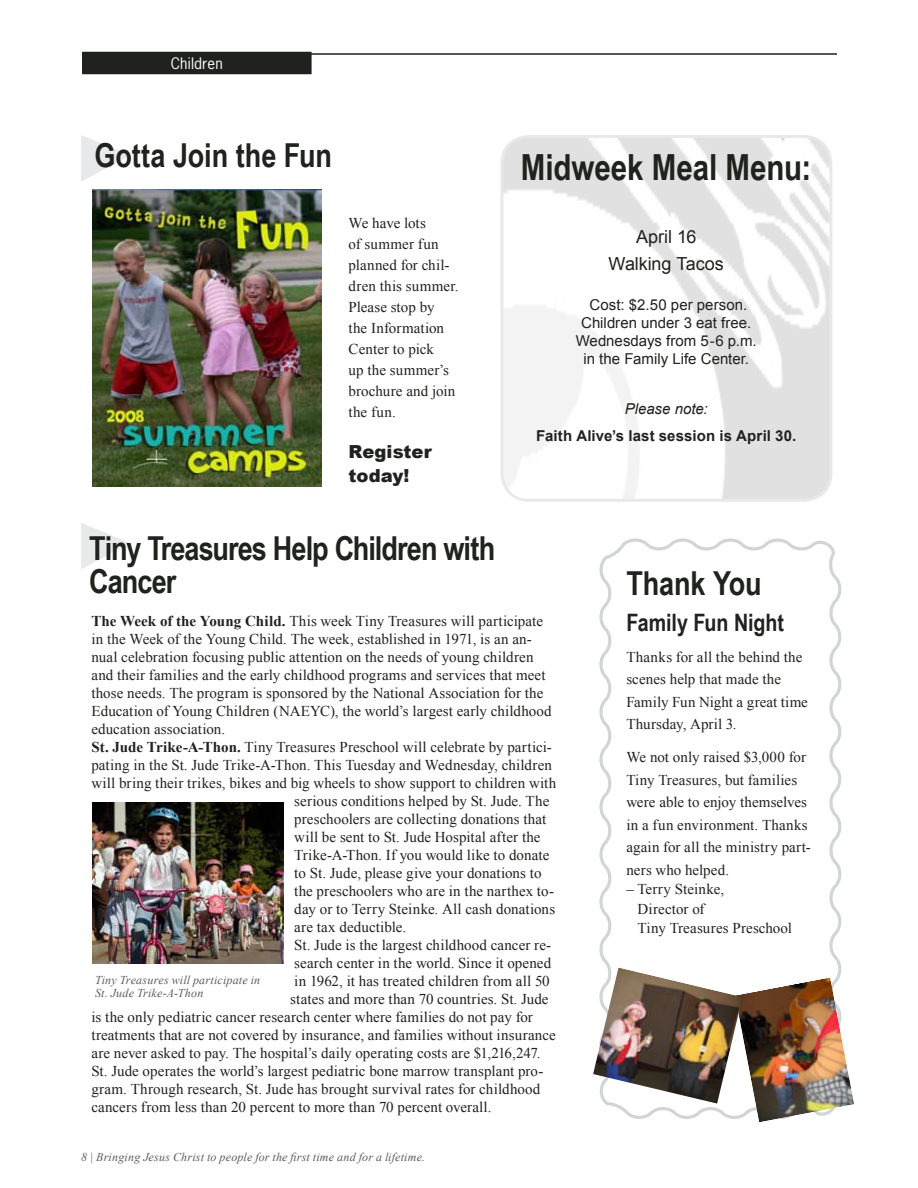
<style>
.page{position:relative;width:918px;height:1188px;background:#fff}
.page>*{position:absolute;margin:0;border:0;box-sizing:border-box;transform-origin:0 0}
.t1{font:700 36px "Arial Narrow";color:#1f221d}
.t2{font:700 33px/33px "Arial Narrow";letter-spacing:-.025em;color:#1f221d}
.t3{font:700 33px "Arial Narrow";letter-spacing:-.005em;color:#1f221d}
.t4{font:700 24px "Arial Narrow";color:#1f221d}
.t5{font:18px/27px "Arial";letter-spacing:-.01em;color:#1f221d;text-align:center}
.t6{font:900 18px/24px "Arial";color:#1f221d}
.t7{font:15px/21px "Times New Roman";letter-spacing:.005em;color:#1f221d}
.t8{font:15px/18px "Arial";color:#1f221d;text-align:center}
.t9{font:700 15px "Arial";letter-spacing:.01em;color:#1f221d}
.t10{font:italic 15px "Arial";color:#1f221d}
.t11{font:15px "News Gothic Std";letter-spacing:.01em;color:#fff}
.t12{font:italic 12px/13.5px "Times New Roman";letter-spacing:.015em;color:#585e5c}
.s1{font-weight:700}
</style>
<div class="page">
<hr style="left:115px;top:53px;width:722px;height:2px;background:#1f221d">
<div style="left:83px;top:52px;width:228px;height:22px;background:#1f221d"></div>
<img style="left:504px;top:137px;width:327px;height:361px">
<div style="left:500px;top:135px;width:332px;height:367px;border:3px solid #d1d5d5;border-radius:27px"></div>
<svg style="left:81px;top:135px;width:49px;height:47px"></svg>
<img style="left:92px;top:189px;width:230px;height:297px">
<svg style="left:599px;top:538px;width:243px;height:581px"></svg>
<svg style="left:81px;top:523px;width:49px;height:46px"></svg>
<img style="left:735px;top:977px;width:119px;height:145px">
<img style="left:593px;top:968px;width:149px;height:136px">
<img style="left:92px;top:802px;width:192px;height:162px">
<p class="t11" style="left:171px;top:54px;width:53px">Children</p>
<h2 class="t3" style="left:94px;top:130px;width:239px">Gotta Join the Fun</h2>
<p class="t7" style="left:349px;top:212px;width:111px">We have lots<br>of summer fun planned for chil&shy;dren this summer.<br>Please stop by<br>the Information<br>Center to pick<br>up the summer’s brochure and join the fun.</p>
<p class="t6" style="left:349px;top:439px;width:85px">Register today!</p>
<h1 class="t1" style="left:521px;top:140px;width:292px">Midweek Meal Menu:</h1>
<p class="t5" style="left:609px;top:223px;width:117px">April 16<br>Walking Tacos</p>
<p class="t8" style="left:576px;top:296px;width:182px">Cost: $2.50 per person.<br>Children under 3 eat free.<br>Wednesdays from 5-6 p.m. in the Family Life Center.</p>
<p class="t10" style="left:625px;top:399px;width:84px">Please note:</p>
<p class="t9" style="left:536px;top:425px;width:262px">Faith Alive’s last session is April 30.</p>
<h2 class="t2" style="left:89px;top:531px;width:407px">Tiny Treasures Help Children with<br>Cancer</h2>
<p class="t7" style="left:91px;top:610px;width:453px"><span class="s1">The Week of the Young Child.</span> This week Tiny Treasures will participate</p>
<p class="t7" style="left:91px;top:628px;width:442px">in the Week of the Young Child. The week, established in 1971, is an an-</p>
<p class="t7" style="left:91px;top:646px;width:444px">nual celebration focusing public attention on the needs of young children</p>
<p class="t7" style="left:91px;top:664px;width:456px">and their families and the early childhood programs and services that meet</p>
<p class="t7" style="left:91px;top:682px;width:454px">those needs. The program is sponsored by the National Association for the</p>
<p class="t7" style="left:91px;top:700px;width:462px">Education of Young Children (NAEYC), the world’s largest early childhood</p>
<p class="t7" style="left:91px;top:718px;width:135px">education association.</p>
<p class="t7" style="left:91px;top:736px;width:462px"><span class="s1">St. Jude Trike-A-Thon.</span> Tiny Treasures Preschool will celebrate by partici-</p>
<p class="t7" style="left:91px;top:754px;width:462px">pating in the St. Jude Trike-A-Thon. This Tuesday and Wednesday, children</p>
<p class="t7" style="left:91px;top:772px;width:466px">will bring their trikes, bikes and big wheels to show support to children with</p>
<p class="t7" style="left:294px;top:790px;width:257px">serious conditions helped by St. Jude. The</p>
<p class="t7" style="left:294px;top:808px;width:254px">preschoolers are collecting donations that</p>
<p class="t7" style="left:294px;top:826px;width:248px">will be sent to St. Jude Hospital after the</p>
<p class="t7" style="left:294px;top:844px;width:257px">Trike-A-Thon. If you would like to donate</p>
<p class="t7" style="left:294px;top:862px;width:249px">to St. Jude, please give your donations to</p>
<p class="t7" style="left:294px;top:880px;width:261px">the preschoolers who are in the narthex to-</p>
<p class="t7" style="left:294px;top:898px;width:262px">day or to Terry Steinke. All cash donations</p>
<p class="t7" style="left:294px;top:916px;width:113px">are tax deductible.</p>
<p class="t7" style="left:294px;top:934px;width:259px">St. Jude is the largest childhood cancer re-</p>
<p class="t7" style="left:294px;top:952px;width:259px">search center in the world. Since it opened</p>
<p class="t7" style="left:294px;top:970px;width:257px">in 1962, it has treated children from all 50</p>
<p class="t7" style="left:290px;top:988px;width:260px">states and more than 70 countries. St. Jude</p>
<p class="t7" style="left:91px;top:1006px;width:443px">is the only pediatric cancer research center where families do not pay for</p>
<p class="t7" style="left:91px;top:1024px;width:466px">treatments that are not covered by insurance, and families without insurance</p>
<p class="t7" style="left:91px;top:1042px;width:451px">are never asked to pay. The hospital’s daily operating costs are $1,216,247.</p>
<p class="t7" style="left:91px;top:1060px;width:454px">St. Jude operates the world’s largest pediatric bone marrow transplant pro-</p>
<p class="t7" style="left:91px;top:1078px;width:450px">gram. Through research, St. Jude has brought survival rates for childhood</p>
<p class="t7" style="left:91px;top:1096px;width:402px">cancers from less than 20 percent to more than 70 percent overall.</p>
<p class="t12" style="left:95px;top:973px;width:167px">Tiny Treasures will participate in<br>St. Jude Trike-A-Thon</p>
<p class="t12" style="left:90px;top:1150px;width:337px">| Bringing Jesus Christ to people for the first time and for a lifetime.</p>
<h2 class="t3" style="left:626px;top:558px;width:137px">Thank You</h2>
<h3 class="t4" style="left:626px;top:604px;width:159px">Family Fun Night</h3>
<p class="t7" style="left:626px;top:645px;width:183px;line-height:22.5px">Thanks for all the behind the scenes help that made the<br>Family Fun Night a great time<br>Thursday, April 3.</p>
<p class="t7" style="left:626px;top:746px;width:186px;line-height:22.5px">We not only raised $3,000 for<br>Tiny Treasures, but families were able to enjoy themselves in a fun environment. Thanks again for all the ministry part&shy;ners who helped.</p>
<p class="t7" style="left:638px;top:879px;width:156px;line-height:19.5px;text-indent:-11px">– Terry Steinke,<br>Director of<br>Tiny Treasures Preschool</p>
</div>
